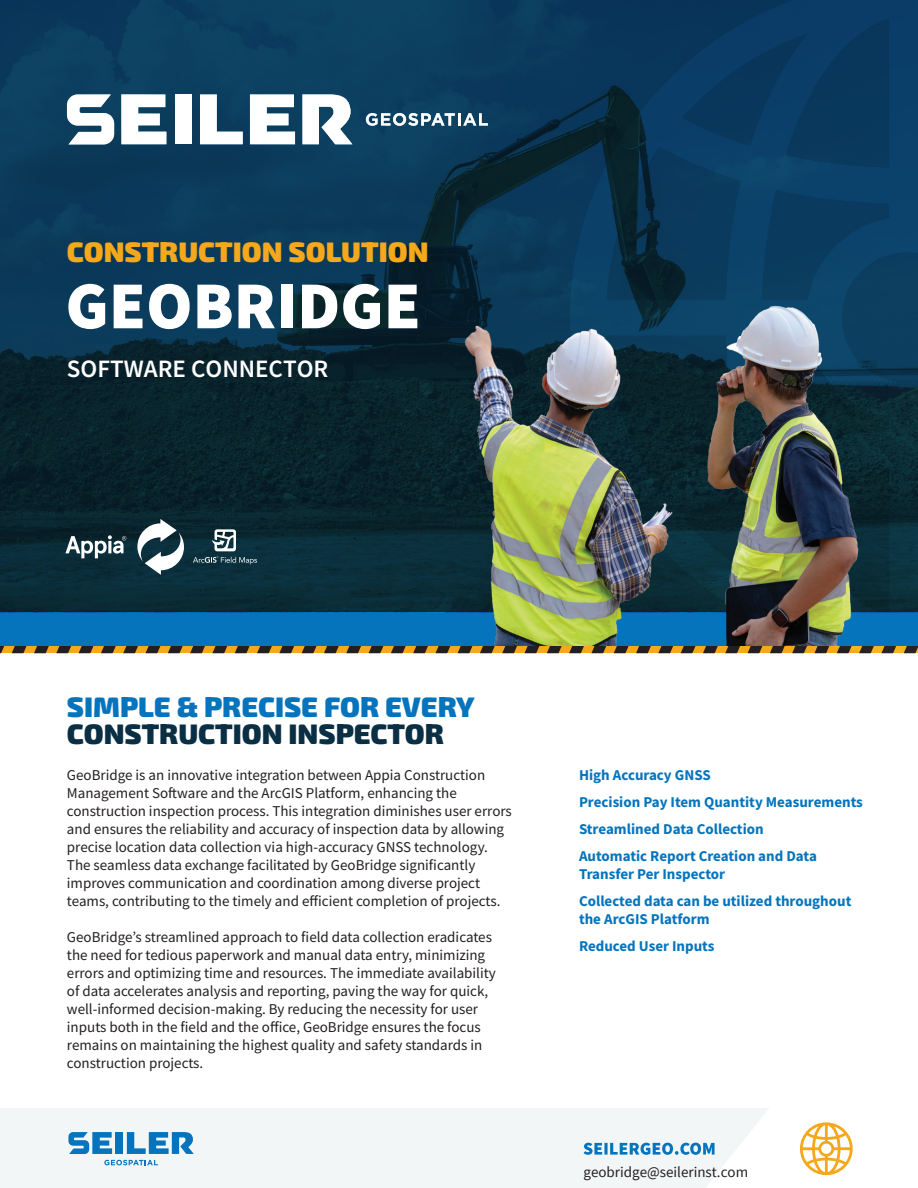
<style>
.page{position:relative;width:918px;height:1188px;background:#fff}
.page>*{position:absolute;margin:0;border:0;box-sizing:border-box;transform-origin:0 0}
.t1{font:900 67.2px "Source Sans Pro";color:#fff}
.t2{font:900 28.2px "Exo 2";color:#0574bc}
.t3{font:900 28.2px "Exo 2";color:#0a2e43}
.t4{font:900 28.2px "Exo 2";color:#f5a81c}
.t5{font:600 25.05px "Source Sans Pro";color:#fff}
.t6{font:15px/18px "Source Sans Pro";color:#231f20}
.t7{font:700 15px/27px "Source Sans Pro";color:#0574bc}
</style>
<div class="page">
<svg style="left:0;top:646px;width:570px;height:7px;background:#87601e"></svg>
<div style="left:0;top:612px;width:918px;height:34px;background:#0574bc"></div>
<svg style="left:800px;top:1122px;width:53px;height:53px"></svg>
<div style="left:0;top:1108px;width:769px;height:80px;background:#f3f6f7"></div>
<div style="left:116px;top:1132px;width:7px;height:22px;background:#0574bc"></div>
<svg style="left:68px;top:1132px;width:44px;height:22px"></svg>
<svg style="left:127px;top:1132px;width:67px;height:22px"></svg>
<svg style="left:104px;top:1160px;width:54px;height:5px"></svg>
<img style="left:0;top:0;width:918px;height:612px">
<svg style="left:584px;top:1143px;width:131px;height:12px"></svg>
<img style="left:369px;top:273px;width:510px;height:372px">
<svg style="left:65px;top:535px;width:61px;height:23px"></svg>
<svg style="left:193px;top:529px;width:64px;height:35px;background:#35525d"></svg>
<svg style="left:137px;top:519px;width:47px;height:56px"></svg>
<h2 class="t4" style="left:67px;top:232px;width:363px">CONSTRUCTION SOLUTION</h2>
<h1 class="t1" style="left:65px;top:259px;width:357px">GEOBRIDGE</h1>
<h3 class="t5" style="left:67px;top:352px;width:263px">SOFTWARE CONNECTOR</h3>
<h2 class="t2" style="left:67px;top:687px;width:409px">SIMPLE &amp; PRECISE FOR EVERY</h2>
<h2 class="t3" style="left:67px;top:714px;width:379px">CONSTRUCTION INSPECTOR</h2>
<p class="t6" style="left:67px;top:766px;width:446px">GeoBridge is an innovative integration between Appia Construction Management Software and the ArcGIS Platform, enhancing the construction inspection process. This integration diminishes user errors and ensures the reliability and accuracy of inspection data by allowing precise location data collection via high-accuracy GNSS technology.<br>The seamless data exchange facilitated by GeoBridge significantly improves communication and coordination among diverse project teams, contributing to the timely and efficient completion of projects.</p>
<p class="t6" style="left:67px;top:928px;width:430px">GeoBridge’s streamlined approach to field data collection eradicates the need for tedious paperwork and manual data entry, minimizing errors and optimizing time and resources. The immediate availability of data accelerates analysis and reporting, paving the way for quick, well-informed decision-making. By reducing the necessity for user inputs both in the field and the office, GeoBridge ensures the focus remains on maintaining the highest quality and safety standards in construction projects.</p>
<p class="t7" style="left:579px;top:761px;width:285px">High Accuracy GNSS<br>Precision Pay Item Quantity Measurements<br>Streamlined Data Collection<br>Automatic Report Creation and Data</p>
<p class="t7" style="left:579px;top:860px;width:274px">Transfer Per Inspector<br>Collected data can be utilized throughout</p>
<p class="t7" style="left:579px;top:905px;width:137px">the ArcGIS Platform<br>Reduced User Inputs</p>
<p class="t6" style="left:584px;top:1163px;width:166px">geobridge@seilerinst.com</p>
</div>
